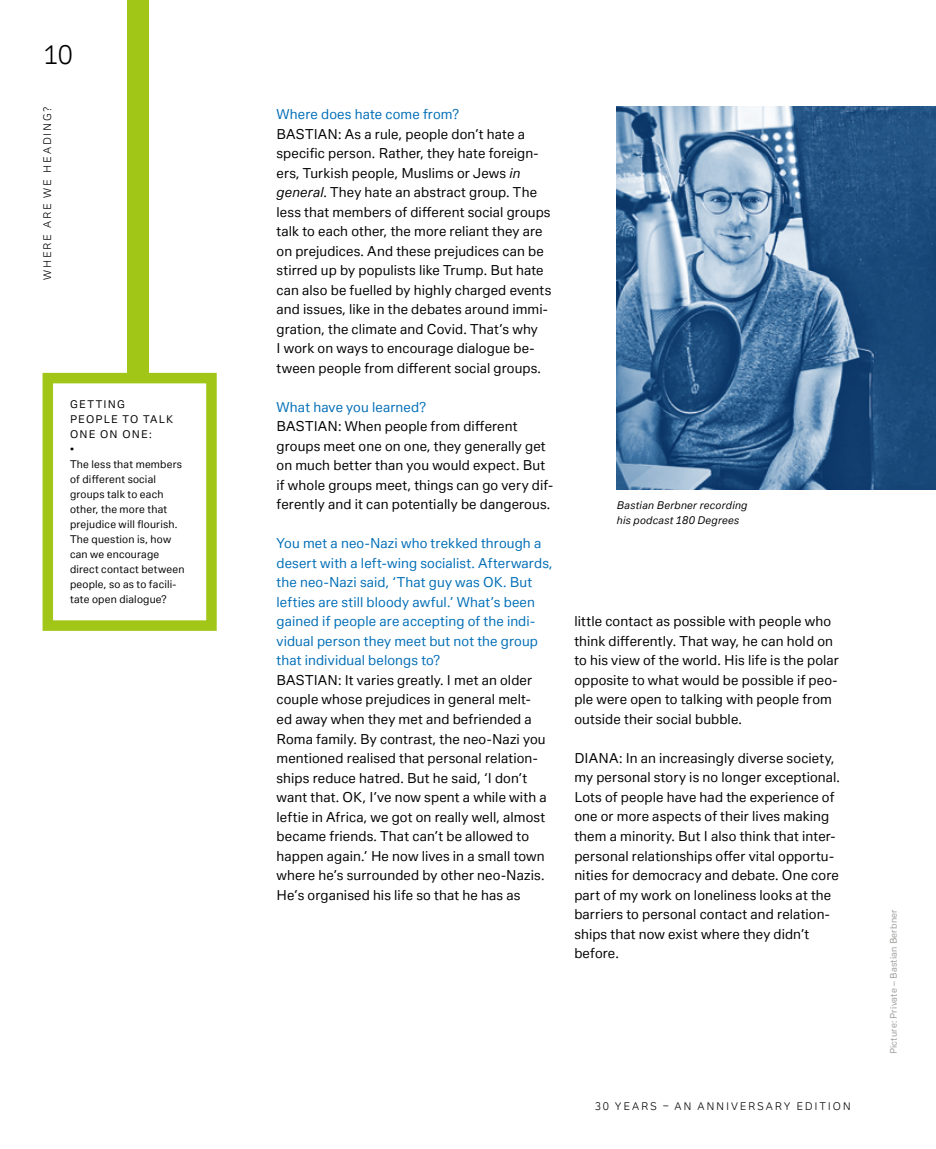
<style>
.page{position:relative;width:936px;height:1149px;background:#fff}
.page>*{position:absolute;margin:0;border:0;box-sizing:border-box;transform-origin:0 0}
.t1{font:25.5px "Deutsche Bank Display";color:#000}
.t2{font:13.5px/19.5px "Deutsche Bank Text";letter-spacing:.01em;color:#000}
.t3{font:13.5px/19.5px "Deutsche Bank Text";letter-spacing:.01em;color:#006eb7}
.t4{font:10.5px/15px "Deutsche Bank Text";letter-spacing:.02em;color:#000}
.t5{font:10.5px "Deutsche Bank Display";letter-spacing:.17em;color:#000}
.t6{font:italic 10.5px/15px "Deutsche Bank Text";letter-spacing:.02em;color:#000}
.t7{font:9px "Deutsche Bank Text";letter-spacing:.025em;color:#9d9d9c}
.s1{font-style:italic}
</style>
<div class="page">
<img style="left:617px;top:106px;width:318px;height:383px">
<div style="left:128px;top:0;width:21px;height:373px;background:#a2c617"></div>
<div style="left:43px;top:373px;width:174px;height:257px;border:10px solid #a2c617"></div>
<h1 class="t1" style="left:43px;top:39px;width:31px">10</h1>
<p class="t5" style="left:41px;top:280px;width:175px;rotate:-90deg">WHERE ARE WE HEADING?</p>
<p class="t4" style="left:70px;top:396px;width:116px">GETTING<br>PEOPLE TO TALK<br>ONE ON ONE:<br>•<br>The less that members of different social groups talk to each other, the more that prejudice will flourish.<br>The question is, how can we encourage direct contact between people, so as to facili&shy;tate open dialogue?</p>
<p class="t3" style="left:276px;top:104px;width:184px">Where does hate come from?</p>
<p class="t2" style="left:276px;top:124px;width:276px">BASTIAN: As a rule, people don’t hate a specific person. Rather, they hate foreign&shy;ers, Turkish people, Muslims or Jews <span class="s1">in general</span>. They hate an abstract group. The less that members of different social groups talk to each other, the more reliant they are on prejudices. And these prejudices can be stirred up by populists like Trump. But hate can also be fuelled by highly charged events and issues, like in the debates around immi&shy;gration, the climate and Covid. That’s why<br>I work on ways to encourage dialogue be&shy;tween people from different social groups.</p>
<p class="t3" style="left:276px;top:397px;width:151px">What have you learned?</p>
<p class="t2" style="left:276px;top:416px;width:278px">BASTIAN: When people from different groups meet one on one, they generally get on much better than you would expect. But if whole groups meet, things can go very dif&shy;ferently and it can potentially be dangerous.</p>
<p class="t3" style="left:276px;top:533px;width:278px">You met a neo-Nazi who trekked through a desert with a left-wing socialist. Afterwards, the neo-Nazi said, ‘That guy was OK. But lefties are still bloody awful.’ What’s been gained if people are accepting of the indi&shy;vidual person they meet but not the group that individual belongs to?</p>
<p class="t2" style="left:276px;top:670px;width:272px">BASTIAN: It varies greatly. I met an older couple whose prejudices in general melt&shy;ed away when they met and befriended a Roma family. By contrast, the neo-Nazi you mentioned realised that personal relation&shy;ships reduce hatred. But he said, ‘I don’t want that. OK, I’ve now spent a while with a leftie in Africa, we got on really well, almost became friends. That can’t be allowed to happen again.’ He now lives in a small town where he’s surrounded by other neo-Nazis.<br>He’s organised his life so that he has as</p>
<p class="t6" style="left:617px;top:497px;width:132px">Bastian Berbner recording his podcast 180 Degrees</p>
<p class="t2" style="left:574px;top:611px;width:266px">little contact as possible with people who think differently. That way, he can hold on to his view of the world. His life is the polar opposite to what would be possible if peo&shy;ple were open to talking with people from outside their social bubble.</p>
<p class="t2" style="left:574px;top:747px;width:267px">DIANA: In an increasingly diverse society, my personal story is no longer exceptional.<br>Lots of people have had the experience of one or more aspects of their lives making them a minority. But I also think that inter&shy;personal relationships offer vital opportu&shy;nities for democracy and debate. One core part of my work on loneliness looks at the barriers to personal contact and relation&shy;ships that now exist where they didn’t before.</p>
<p class="t5" style="left:594px;top:1099px;width:258px">30 YEARS – AN ANNIVERSARY EDITION</p>
<p class="t7" style="left:887px;top:1053px;width:146px;rotate:-90deg">Picture: Private – Bastian Berbner</p>
</div>
